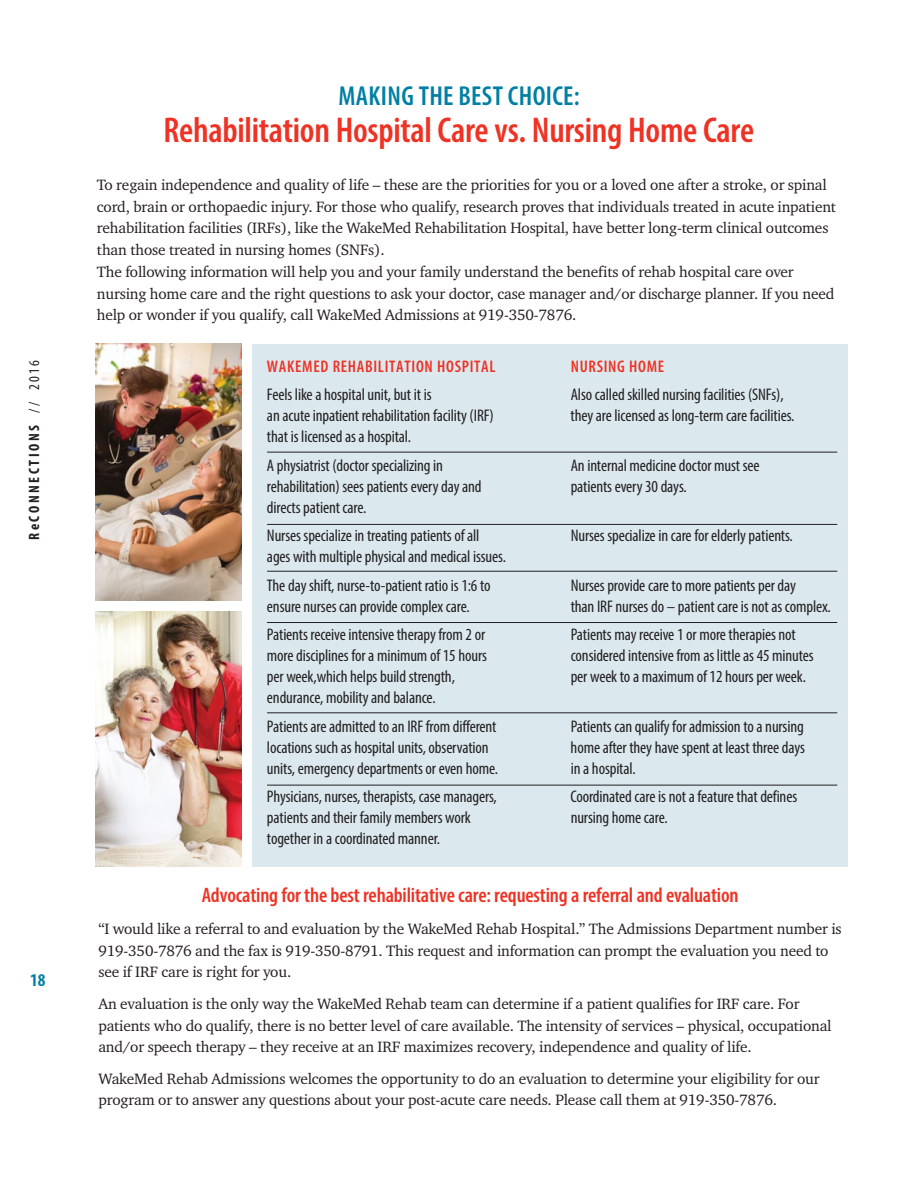
<style>
.page{position:relative;width:918px;height:1188px;background:#fff}
.page>*{position:absolute;margin:0;border:0;box-sizing:border-box;transform-origin:0 0}
.t1{font:600 condensed 36px "Myriad Pro";letter-spacing:-.01em;color:#ee3224}
.t2{font:600 condensed 27.45px "Myriad Pro";letter-spacing:.01em;color:#007fa4}
.t3{font:600 condensed 21px "Myriad Pro";letter-spacing:-.01em;color:#ee3224}
.t4{font:700 condensed 18px "Myriad Pro";color:#007fa4}
.t5{font:condensed 16.8px/28.5px "Myriad Pro";letter-spacing:-.01em;color:#231f20}
.t6{font:600 condensed 16.8px "Myriad Pro";letter-spacing:.04em;color:#ee3224}
.t7{font:15.3px/21.8px "Charter ITC Std";letter-spacing:-.01em;color:#231f20}
.t8{font:700 condensed 15px "Myriad Pro";letter-spacing:.17em;color:#231f20}
.s1{font-weight:400}
</style>
<div class="page">
<div style="left:252px;top:344px;width:596px;height:523px;background:#dbe9ef"></div>
<img style="left:96px;top:344px;width:145px;height:256px">
<img style="left:96px;top:611px;width:145px;height:256px">
<hr style="left:267px;top:452px;width:570px;height:1px;background:#231f20">
<hr style="left:267px;top:524px;width:570px;height:1px;background:#231f20">
<hr style="left:267px;top:571px;width:570px;height:1px;background:#231f20">
<hr style="left:267px;top:622px;width:570px;height:1px;background:#231f20">
<hr style="left:267px;top:713px;width:570px;height:1px;background:#231f20">
<hr style="left:267px;top:785px;width:570px;height:1px;background:#231f20">
<p class="t8" style="left:29px;top:540px;width:182px;rotate:-90deg">ReCONNECTIONS <span class="s1">// 2016</span></p>
<p class="t4" style="left:30px;top:973px;width:17px">18</p>
<h2 class="t2" style="left:339px;top:86px;width:243px">MAKING THE BEST CHOICE:</h2>
<h1 class="t1" style="left:164px;top:117px;width:592px">Rehabilitation Hospital Care vs. Nursing Home Care</h1>
<p class="t7" style="left:97px;top:175px;width:741px">To regain independence and quality of life – these are the priorities for you or a loved one after a stroke, or spinal cord, brain or orthopaedic injury. For those who qualify, research proves that individuals treated in acute inpatient rehabilitation facilities (IRFs), like the WakeMed Rehabilitation Hospital, have better long-term clinical outcomes than those treated in nursing homes (SNFs).<br>The following information will help you and your family understand the benefits of rehab hospital care over nursing home care and the right questions to ask your doctor, case manager and/or discharge planner. If you need help or wonder if you qualify, call WakeMed Admissions at 919-350-7876.</p>
<p class="t6" style="left:267px;top:360px;width:230px">WAKEMED REHABILITATION HOSPITAL</p>
<p class="t6" style="left:571px;top:360px;width:95px">NURSING HOME</p>
<p class="t5" style="left:267px;top:382px;width:166px">Feels like a hospital unit, but it is</p>
<p class="t5" style="left:571px;top:382px;width:214px">Also called skilled nursing facilities (SNFs),</p>
<p class="t5" style="left:267px;top:403px;width:228px">an acute inpatient rehabilitation facility (IRF)</p>
<p class="t5" style="left:571px;top:403px;width:225px">they are licensed as long-term care facilities.</p>
<p class="t5" style="left:267px;top:424px;width:178px">that is licensed as a hospital.<br>A physiatrist (doctor specializing in</p>
<p class="t5" style="left:571px;top:452px;width:191px">An internal medicine doctor must see</p>
<p class="t5" style="left:267px;top:473px;width:216px">rehabilitation) sees patients every day and</p>
<p class="t5" style="left:571px;top:473px;width:118px">patients every 30 days.</p>
<p class="t5" style="left:267px;top:494px;width:214px">directs patient care.<br>Nurses specialize in treating patients of all</p>
<p class="t5" style="left:571px;top:523px;width:224px">Nurses specialize in care for elderly patients.</p>
<p class="t5" style="left:267px;top:544px;width:240px">ages with multiple physical and medical issues.<br>The day shift, nurse-to-patient ratio is 1:6 to</p>
<p class="t5" style="left:571px;top:572px;width:227px">Nurses provide care to more patients per day</p>
<p class="t5" style="left:267px;top:593px;width:204px">ensure nurses can provide complex care.</p>
<p class="t5" style="left:571px;top:593px;width:262px">than IRF nurses do – patient care is not as complex.</p>
<p class="t5" style="left:267px;top:622px;width:220px">Patients receive intensive therapy from 2 or</p>
<p class="t5" style="left:571px;top:622px;width:227px">Patients may receive 1 or more therapies not</p>
<p class="t5" style="left:267px;top:643px;width:221px">more disciplines for a minimum of 15 hours</p>
<p class="t5" style="left:571px;top:643px;width:244px">considered intensive from as little as 45 minutes</p>
<p class="t5" style="left:267px;top:664px;width:189px">per week,which helps build strength,</p>
<p class="t5" style="left:571px;top:664px;width:237px">per week to a maximum of 12 hours per week.</p>
<p class="t5" style="left:267px;top:685px;width:231px">endurance, mobility and balance.<br>Patients are admitted to an IRF from different</p>
<p class="t5" style="left:571px;top:713px;width:235px">Patients can qualify for admission to a nursing</p>
<p class="t5" style="left:267px;top:734px;width:223px">locations such as hospital units, observation</p>
<p class="t5" style="left:571px;top:734px;width:236px">home after they have spent at least three days</p>
<p class="t5" style="left:267px;top:755px;width:233px">units, emergency departments or even home.</p>
<p class="t5" style="left:571px;top:755px;width:66px">in a hospital.</p>
<p class="t5" style="left:267px;top:784px;width:231px">Physicians, nurses, therapists, case managers,</p>
<p class="t5" style="left:571px;top:784px;width:228px">Coordinated care is not a feature that defines</p>
<p class="t5" style="left:267px;top:805px;width:205px">patients and their family members work</p>
<p class="t5" style="left:571px;top:805px;width:99px">nursing home care.</p>
<p class="t5" style="left:267px;top:826px;width:175px">together in a coordinated manner.</p>
<h3 class="t3" style="left:202px;top:888px;width:538px">Advocating for the best rehabilitative care: requesting a referral and evaluation</h3>
<p class="t7" style="left:98px;top:919px;width:745px">“I would like a referral to and evaluation by the WakeMed Rehab Hospital.” The Admissions Department number is<br>919-350-7876 and the fax is 919-350-8791. This request and information can prompt the evaluation you need to see if IRF care is right for you.</p>
<p class="t7" style="left:98px;top:994px;width:735px">An evaluation is the only way the WakeMed Rehab team can determine if a patient qualifies for IRF care. For patients who do qualify, there is no better level of care available. The intensity of services – physical, occupational and/or speech therapy – they receive at an IRF maximizes recovery, independence and quality of life.</p>
<p class="t7" style="left:98px;top:1069px;width:723px">WakeMed Rehab Admissions welcomes the opportunity to do an evaluation to determine your eligibility for our program or to answer any questions about your post-acute care needs. Please call them at 919-350-7876.</p>
</div>
